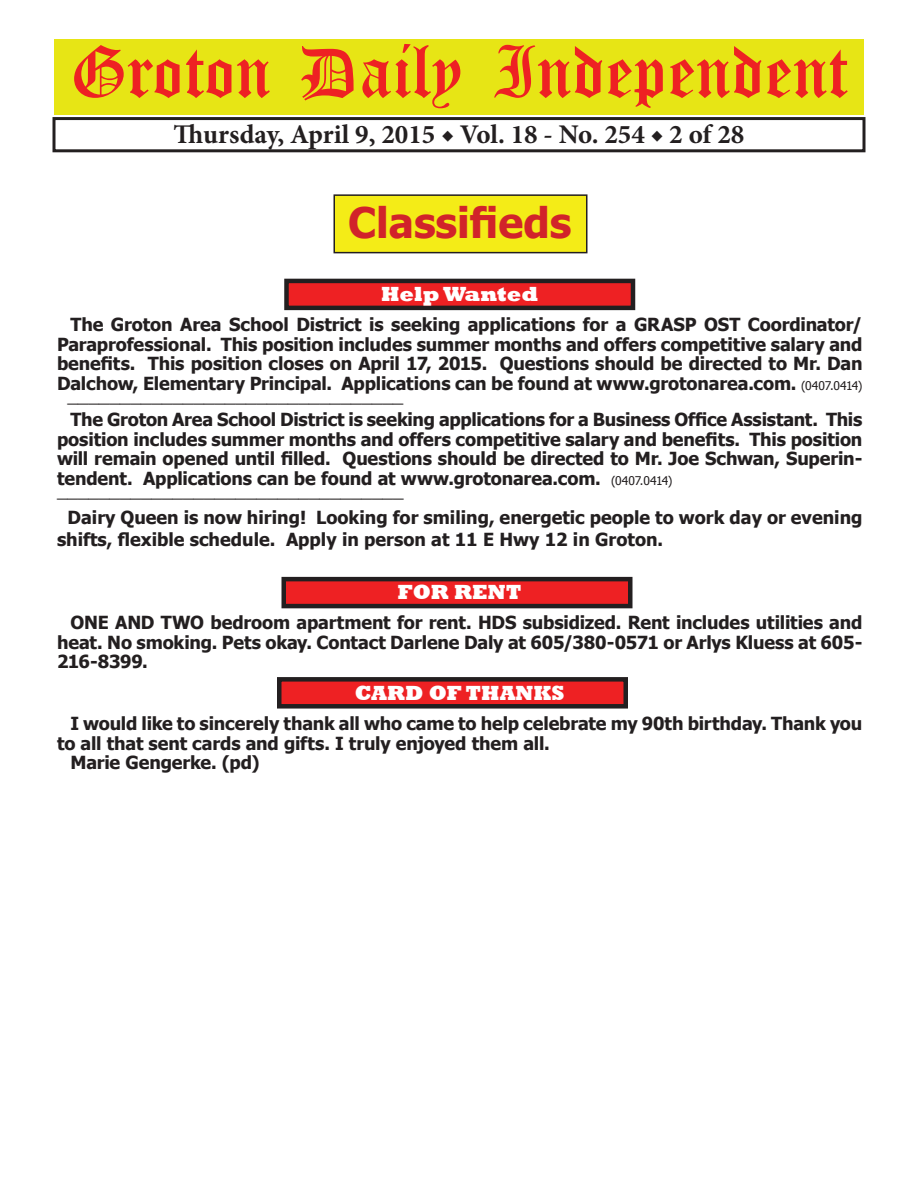
<style>
.page{position:relative;width:918px;height:1188px;background:#fff}
.page>*{position:absolute;margin:0;border:0;box-sizing:border-box;transform-origin:0 0}
.t1{font:54px "Old English Five";color:#ee2123}
.t2{font:700 42px "Tahoma";color:#d1232a}
.t3{font:700 27px "Minion Pro";color:#231f20}
.t4{font:900 21px "Arial";color:#231f20}
.t5{font:800 21px "Rockwell";color:#fff}
.t6{font:700 18px/19.5px "Tahoma";letter-spacing:-.005em;color:#231f20;text-align:justify}
.s1{font-weight:400;font-size:12px}
</style>
<div class="page">
<div style="left:52px;top:117px;width:814px;height:35px;border:3px solid #231f20"></div>
<div style="left:54px;top:40px;width:810px;height:75px;background:#e7e515"></div>
<div style="left:279px;top:679px;width:347px;height:27px;background:#ee2123"></div>
<div style="left:277px;top:677px;width:351px;height:32px;border:4px solid #231f20"></div>
<div style="left:284px;top:579px;width:346px;height:27px;background:#ee2123"></div>
<div style="left:282px;top:577px;width:351px;height:31px;border:4px solid #231f20"></div>
<div style="left:286px;top:281px;width:347px;height:27px;background:#ee2123"></div>
<div style="left:284px;top:279px;width:351px;height:31px;border:4px solid #231f20"></div>
<div style="left:334px;top:195px;width:253px;height:58px;background:#f4ec17"></div>
<div style="left:333px;top:194px;width:254px;height:59px;border:2px solid #231f20"></div>
<h1 class="t1" style="left:70px;top:47px;width:779px">Groton Daily Independent</h1>
<h3 class="t3" style="left:174px;top:116px;width:572px">Thursday, April 9, 2015 ◆ Vol. 18 - No. 254 ◆ 2 of 28</h3>
<h2 class="t2" style="left:348px;top:194px;width:225px">Classifieds</h2>
<p class="t5" style="left:381px;top:282px;width:159px">Help Wanted</p>
<p class="t6" style="left:57px;top:314px;width:807px;text-indent:14px">The Groton Area School District is seeking applications for a GRASP OST Coordinator/ Paraprofessional. This position includes summer months and offers competitive salary and benefits. This position closes on April 17, 2015. Questions should be directed to Mr. Dan Dalchow, Elementary Principal. Applications can be found at www.grotonarea.com. <span class="s1">(0407.0414)</span></p>
<p class="t4" style="left:67px;top:379px;width:337px">________________________________</p>
<p class="t6" style="left:57px;top:409px;width:807px;text-indent:14px">The Groton Area School District is seeking applications for a Business Office Assistant. This position includes summer months and offers competitive salary and benefits. This position will remain opened until filled. Questions should be directed to Mr. Joe Schwan, Superin&shy;tendent. Applications can be found at www.grotonarea.com. <span class="s1">(0407.0414)</span></p>
<p class="t4" style="left:57px;top:474px;width:348px">_________________________________</p>
<p class="t6" style="left:57px;top:505px;width:807px;line-height:21.6px;text-indent:10px">Dairy Queen is now hiring! Looking for smiling, energetic people to work day or evening shifts, flexible schedule. Apply in person at 11 E Hwy 12 in Groton.</p>
<p class="t5" style="left:398px;top:580px;width:125px">FOR RENT</p>
<p class="t6" style="left:57px;top:612px;width:807px;text-indent:14px">ONE AND TWO bedroom apartment for rent. HDS subsidized. Rent includes utilities and heat. No smoking. Pets okay. Contact Darlene Daly at 605/380-0571 or Arlys Kluess at 605- 216-8399.</p>
<p class="t5" style="left:355px;top:681px;width:211px">CARD OF THANKS</p>
<p class="t6" style="left:70px;top:713px;width:793px">I would like to sincerely thank all who came to help celebrate my 90th birthday. Thank you</p>
<p class="t6" style="left:57px;top:732px;width:494px">to all that sent cards and gifts. I truly enjoyed them all.</p>
<p class="t6" style="left:70px;top:752px;width:191px">Marie Gengerke. (pd)</p>
</div>
